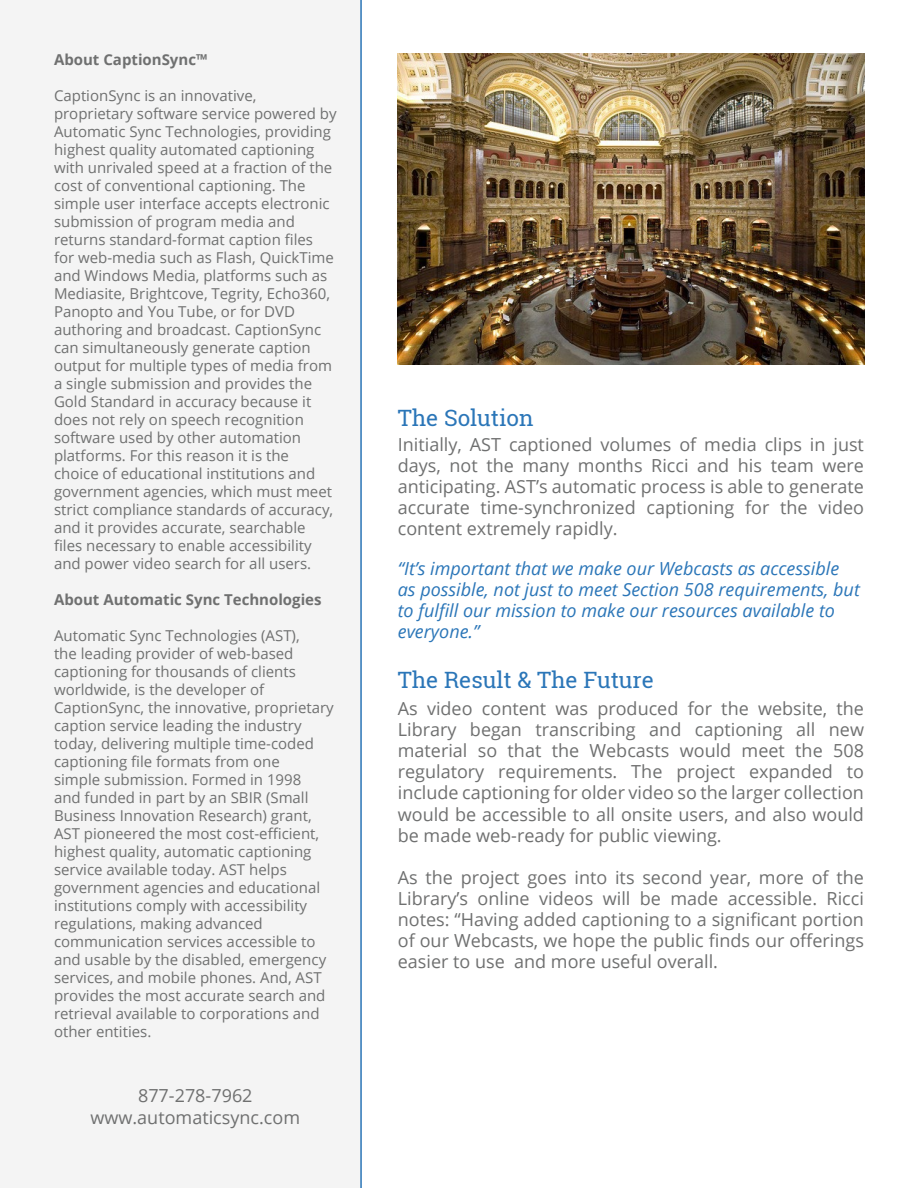
<style>
.page{position:relative;width:918px;height:1188px;background:#fff}
.page>*{position:absolute;margin:0;border:0;box-sizing:border-box;transform-origin:0 0}
.t1{font:22.5px "Roboto Slab";color:#2b76b8}
.t2{font:18px/21px "Open Sans";color:#6f7070;text-align:justify}
.t3{font:italic 18px/21px "Open Sans";color:#2b76b8}
.t4{font:15px/18px "Open Sans";color:#6f7070}
.t5{font:700 15px "Open Sans";color:#6f7070}
</style>
<div class="page">
<div style="left:0;top:0;width:362px;height:1188px;background:#f4f4f4"></div>
<img style="left:398px;top:54px;width:466px;height:310px">
<p class="t5" style="left:54px;top:49px;width:155px">About CaptionSync™</p>
<p class="t4" style="left:54px;top:87px;width:284px">CaptionSync is an innovative, proprietary software service powered by Automatic Sync Technologies, providing highest quality automated captioning with unrivaled speed at a fraction of the cost of conventional captioning. The simple user interface accepts electronic submission of program media and returns standard-format caption files for web-media such as Flash, QuickTime and Windows Media, platforms such as Mediasite, Brightcove, Tegrity, Echo360, Panopto and You Tube, or for DVD authoring and broadcast. CaptionSync can simultaneously generate caption output for multiple types of media from a single submission and provides the Gold Standard in accuracy because it does not rely on speech recognition software used by other automation platforms. For this reason it is the choice of educational institutions and government agencies, which must meet strict compliance standards of accuracy, and it provides accurate, searchable files necessary to enable accessibility and power video search for all users.</p>
<p class="t5" style="left:54px;top:589px;width:269px">About Automatic Sync Technologies</p>
<p class="t4" style="left:54px;top:627px;width:281px">Automatic Sync Technologies (AST),<br>the leading provider of web-based captioning for thousands of clients worldwide, is the developer of CaptionSync, the innovative, proprietary caption service leading the industry today, delivering multiple time-coded captioning file formats from one<br>simple submission. Formed in 1998<br>and funded in part by an SBIR (Small Business Innovation Research) grant, AST pioneered the most cost-efficient, highest quality, automatic captioning service available today. AST helps government agencies and educational institutions comply with accessibility regulations, making advanced communication services accessible to and usable by the disabled, emergency services, and mobile phones. And, AST provides the most accurate search and retrieval available to corporations and other entities.</p>
<p class="t2" style="left:91px;top:1085px;width:211px;line-height:21.6px;text-align:center">877-278-7962 www.automaticsync.com</p>
<h1 class="t1" style="left:398px;top:402px;width:137px">The Solution</h1>
<p class="t2" style="left:398px;top:434px;width:468px">Initially, AST captioned volumes of media clips in just days, not the many months Ricci and his team were anticipating. AST’s automatic process is able to generate accurate time-synchronized captioning for the video content extremely rapidly.</p>
<p class="t3" style="left:398px;top:558px;width:464px">“It’s important that we make our Webcasts as accessible as possible, not just to meet Section 508 requirements, but to fulfill our mission to make our resources available to everyone.”</p>
<h1 class="t1" style="left:398px;top:665px;width:258px">The Result &amp; The Future</h1>
<p class="t2" style="left:398px;top:698px;width:468px">As video content was produced for the website, the Library began transcribing and captioning all new material so that the Webcasts would meet the 508 regulatory requirements. The project expanded to include captioning for older video so the larger collection would be accessible to all onsite users, and also would be made web-ready for public viewing.</p>
<p class="t2" style="left:398px;top:866px;width:468px">As the project goes into its second year, more of the Library’s online videos will be made accessible. Ricci notes: “Having added captioning to a significant portion of our Webcasts, we hope the public finds our offerings easier to use and more useful overall.</p>
</div>
